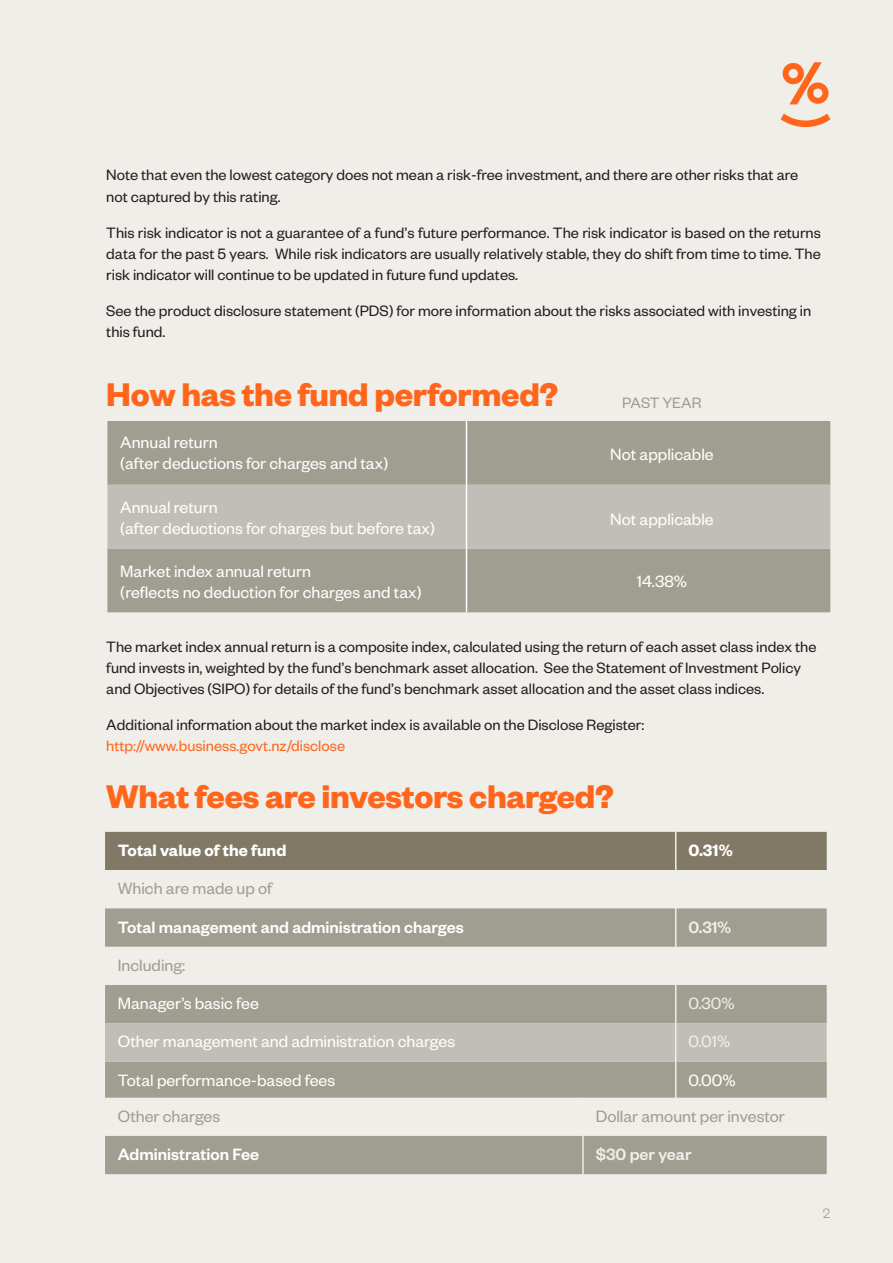
<style>
.page{position:relative;width:893px;height:1263px;background:#efeee9}
.page>*{position:absolute;margin:0;border:0;box-sizing:border-box;transform-origin:0 0}
.headings{font:700 36px "Founders Grotesk";letter-spacing:-.01em;color:#ff661c}
.t1{font:18px "Founders Grotesk";color:#fff}
.t2{font:18px "Founders Grotesk";color:#a09e90}
.t3{font:500 18px "Founders Grotesk";color:#fff}
.t4{font:600 18px "Founders Grotesk";color:#fff}
.t5{font:500 18px "Founders Grotesk";color:#efeee9}
.t6{font:18px "Founders Grotesk";color:#efeee9}
.headings-2{font:16.5px/21px "Founders Grotesk";color:#231f20}
.body{font:16.5px "Founders Grotesk";letter-spacing:-.005em;color:#a09e90}
.t7{font:300 15px "Founders Grotesk";color:#a09e90}
.s1{color:#ff661c}
</style>
<div class="page">
<svg style="left:783px;top:62px;width:45px;height:42px;background:#f6ad88"></svg>
<svg style="left:781px;top:114px;width:49px;height:13px"></svg>
<div style="left:107px;top:421px;width:723px;height:191px;background:#a09e90"></div>
<div style="left:107px;top:485px;width:723px;height:64px;background:#c0beb6"></div>
<hr style="left:466px;top:421px;width:1px;height:64px;background:#fff">
<hr style="left:466px;top:485px;width:1px;height:64px;background:#fff">
<hr style="left:466px;top:549px;width:1px;height:63px;background:#fff">
<div style="left:105px;top:832px;width:722px;height:38px;background:#827866"></div>
<div style="left:105px;top:870px;width:722px;height:38px;background:#efeee9"></div>
<svg style="left:105px;top:908px;width:722px;height:190px;background:#b4b2a7"></svg>
<div style="left:105px;top:1023px;width:722px;height:38px;background:#c0beb6"></div>
<hr style="left:675px;top:832px;width:1px;height:38px;background:#efeee9">
<hr style="left:675px;top:870px;width:1px;height:38px;background:#efeee9">
<hr style="left:675px;top:908px;width:1px;height:39px;background:#efeee9">
<hr style="left:675px;top:947px;width:1px;height:38px;background:#efeee9">
<hr style="left:675px;top:985px;width:1px;height:38px;background:#efeee9">
<hr style="left:675px;top:1023px;width:1px;height:38px;background:#efeee9">
<hr style="left:675px;top:1061px;width:1px;height:39px;background:#efeee9">
<svg style="left:105px;top:1098px;width:722px;height:76px;background:#c7c5bc"></svg>
<hr style="left:582px;top:1098px;width:2px;height:38px;background:#efeee9">
<hr style="left:582px;top:1136px;width:2px;height:38px;background:#efeee9">
<p class="headings-2" style="left:106px;top:164px;width:693px">Note that even the lowest category does not mean a risk-free investment, and there are other risks that are not captured by this rating.</p>
<p class="headings-2" style="left:106px;top:221px;width:716px;text-align:justify">This risk indicator is not a guarantee of a fund’s future performance. The risk indicator is based on the returns data for the past 5 years. While risk indicators are usually relatively stable, they do shift from time to time. The risk indicator will continue to be updated in future fund updates.</p>
<p class="headings-2" style="left:106px;top:299px;width:706px">See the product disclosure statement (PDS) for more information about the risks associated with investing in this fund.</p>
<p class="headings" style="left:106px;top:371px;width:454px">How has the fund performed?</p>
<p class="t1" style="left:120px;top:431px;width:99px">Annual return</p>
<p class="t1" style="left:120px;top:452px;width:270px">(after deductions for charges and tax)</p>
<p class="t1" style="left:120px;top:497px;width:99px">Annual return</p>
<p class="t1" style="left:120px;top:518px;width:316px">(after deductions for charges but before tax)</p>
<p class="t1" style="left:120px;top:560px;width:192px">Market index annual return</p>
<p class="t1" style="left:120px;top:581px;width:303px">(reflects no deduction for charges and tax)</p>
<p class="body" style="left:622px;top:392px;width:81px">PAST YEAR</p>
<p class="t1" style="left:610px;top:443px;width:105px">Not applicable</p>
<p class="t1" style="left:610px;top:508px;width:105px">Not applicable</p>
<p class="t1" style="left:637px;top:570px;width:52px">14.38%</p>
<p class="headings-2" style="left:106px;top:635px;width:712px">The market index annual return is a composite index, calculated using the return of each asset class index the fund invests in, weighted by the fund’s benchmark asset allocation. See the Statement of Investment Policy and Objectives (SIPO) for details of the fund’s benchmark asset allocation and the asset class indices.</p>
<p class="headings-2" style="left:106px;top:713px;width:539px">Additional information about the market index is available on the Disclose Register: <span class="s1">http://www.business.govt.nz/disclose</span></p>
<p class="headings" style="left:106px;top:773px;width:509px">What fees are investors charged?</p>
<p class="t4" style="left:118px;top:839px;width:170px">Total value of the fund</p>
<p class="t4" style="left:688px;top:839px;width:46px">0.31%</p>
<p class="t2" style="left:118px;top:877px;width:156px">Which are made up of</p>
<p class="t3" style="left:118px;top:915px;width:347px">Total management and administration charges</p>
<p class="t5" style="left:688px;top:915px;width:44px">0.31%</p>
<p class="t2" style="left:118px;top:954px;width:69px">Including:</p>
<p class="t1" style="left:118px;top:992px;width:143px">Manager’s basic fee</p>
<p class="t6" style="left:688px;top:992px;width:48px">0.30%</p>
<p class="t1" style="left:118px;top:1030px;width:339px">Other management and administration charges</p>
<p class="t6" style="left:688px;top:1030px;width:43px">0.01%</p>
<p class="t1" style="left:118px;top:1069px;width:219px">Total performance-based fees</p>
<p class="t1" style="left:688px;top:1069px;width:49px">0.00%</p>
<p class="t2" style="left:118px;top:1105px;width:104px">Other charges</p>
<p class="t2" style="left:596px;top:1105px;width:191px">Dollar amount per investor</p>
<p class="t3" style="left:118px;top:1143px;width:143px">Administration Fee</p>
<p class="t5" style="left:596px;top:1143px;width:97px">$30 per year</p>
<p class="t7" style="left:823px;top:1204px;width:9px">2</p>
</div>
